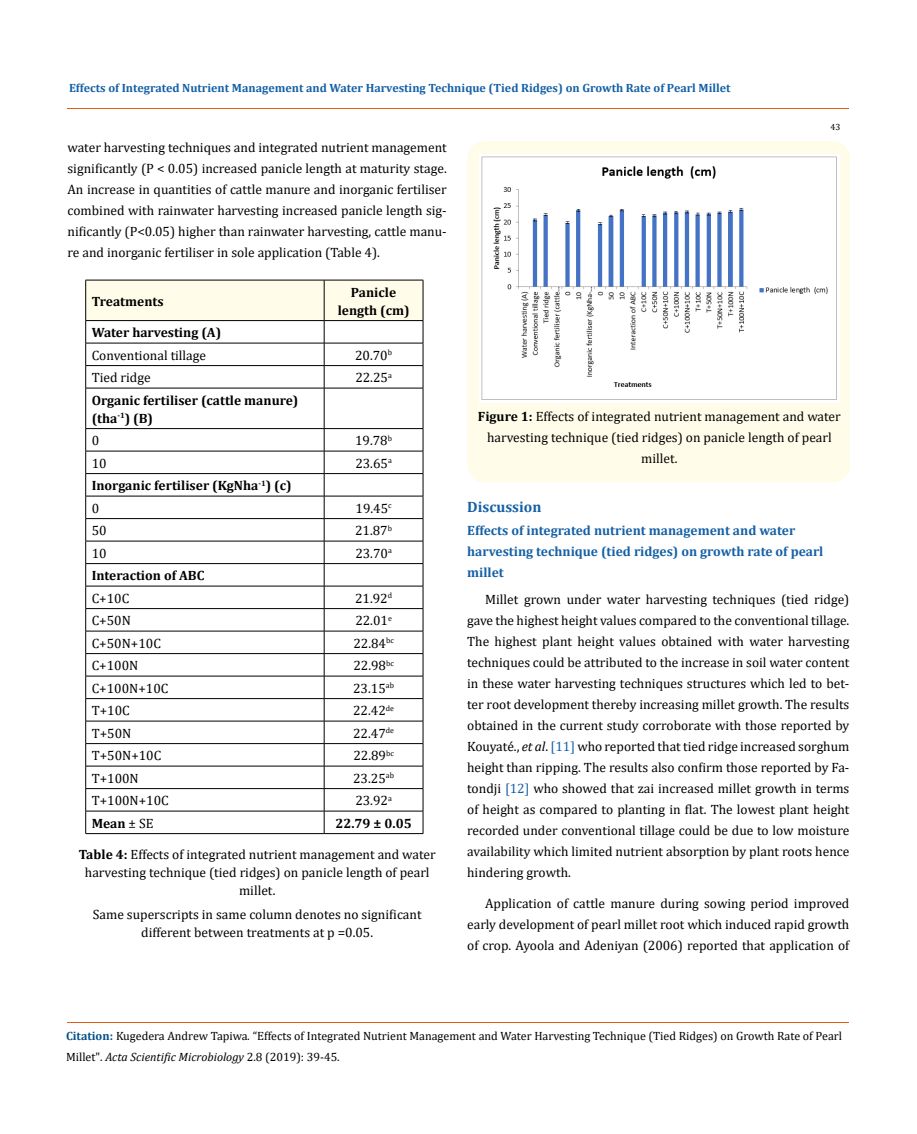
<style>
.page{position:relative;width:917px;height:1134px;background:#fff}
.page>*{position:absolute;margin:0;border:0;box-sizing:border-box;transform-origin:0 0}
.t1{font:700 15px "Cambria";color:#1560a6}
.t2{font:13.5px/21px "Cambria";color:#000;text-align:justify}
.t3{font:700 13.5px/18px "Cambria";color:#000}
.t4{font:700 13.5px/21px "Cambria";color:#1560a6}
.t5{font:12px/21px "Cambria";color:#000}
.t6{font:700 12px "Cambria";color:#1560a6}
.t7{font:9px "Cambria";color:#000}
.s1{font-weight:400}
.s2{font-weight:700}
.s3{font-style:italic}
.s4{color:#1560a6}
.s5{font-weight:700;color:#035089}
</style>
<div class="page">
<hr style="left:67px;top:109px;width:782px;height:1px;background:#e05d1a">
<svg style="left:85px;top:280px;width:339px;height:108px"></svg>
<hr style="left:85px;top:388px;width:239px;height:1px;background:#000">
<hr style="left:85px;top:388px;width:1px;height:40px;background:#000">
<hr style="left:324px;top:388px;width:99px;height:1px;background:#000">
<hr style="left:324px;top:388px;width:1px;height:40px;background:#000">
<hr style="left:423px;top:388px;width:1px;height:40px;background:#000">
<hr style="left:85px;top:428px;width:239px;height:1px;background:#000">
<hr style="left:324px;top:428px;width:99px;height:1px;background:#000">
<hr style="left:85px;top:451px;width:239px;height:1px;background:#000">
<hr style="left:324px;top:451px;width:99px;height:1px;background:#000">
<hr style="left:85px;top:473px;width:239px;height:1px;background:#000">
<hr style="left:324px;top:473px;width:99px;height:1px;background:#000">
<hr style="left:85px;top:496px;width:239px;height:1px;background:#000">
<hr style="left:324px;top:496px;width:99px;height:1px;background:#000">
<hr style="left:85px;top:518px;width:239px;height:1px;background:#000">
<hr style="left:324px;top:518px;width:99px;height:1px;background:#000">
<hr style="left:85px;top:541px;width:239px;height:1px;background:#000">
<hr style="left:324px;top:541px;width:99px;height:1px;background:#000">
<hr style="left:85px;top:563px;width:239px;height:1px;background:#000">
<hr style="left:324px;top:563px;width:99px;height:1px;background:#000">
<hr style="left:85px;top:586px;width:239px;height:1px;background:#000">
<hr style="left:324px;top:586px;width:99px;height:1px;background:#000">
<hr style="left:85px;top:608px;width:239px;height:1px;background:#000">
<hr style="left:324px;top:608px;width:99px;height:1px;background:#000">
<hr style="left:85px;top:631px;width:239px;height:1px;background:#000">
<hr style="left:324px;top:631px;width:99px;height:1px;background:#000">
<hr style="left:85px;top:653px;width:239px;height:1px;background:#000">
<hr style="left:324px;top:653px;width:99px;height:1px;background:#000">
<hr style="left:85px;top:676px;width:239px;height:1px;background:#000">
<hr style="left:324px;top:676px;width:99px;height:1px;background:#000">
<hr style="left:85px;top:698px;width:239px;height:1px;background:#000">
<hr style="left:324px;top:698px;width:99px;height:1px;background:#000">
<hr style="left:85px;top:721px;width:239px;height:1px;background:#000">
<hr style="left:324px;top:721px;width:99px;height:1px;background:#000">
<hr style="left:85px;top:743px;width:239px;height:1px;background:#000">
<hr style="left:324px;top:743px;width:99px;height:1px;background:#000">
<hr style="left:85px;top:766px;width:239px;height:1px;background:#000">
<hr style="left:324px;top:766px;width:99px;height:1px;background:#000">
<hr style="left:85px;top:788px;width:239px;height:1px;background:#000">
<hr style="left:324px;top:788px;width:99px;height:1px;background:#000">
<hr style="left:85px;top:811px;width:239px;height:1px;background:#000">
<svg style="left:85px;top:429px;width:1px;height:404px"></svg>
<hr style="left:324px;top:811px;width:99px;height:1px;background:#000">
<svg style="left:324px;top:429px;width:1px;height:404px"></svg>
<svg style="left:423px;top:429px;width:1px;height:404px"></svg>
<hr style="left:85px;top:833px;width:239px;height:1px;background:#000">
<hr style="left:324px;top:833px;width:99px;height:1px;background:#000">
<div style="left:467px;top:141px;width:382px;height:341px;background:#fffde9;border-radius:18px"></div>
<img style="left:479px;top:155px;width:360px;height:247px">
<hr style="left:67px;top:1022px;width:782px;height:1px;background:#e05d1a">
<p class="t6" style="left:69px;top:79px;width:663px">Effects of Integrated Nutrient Management and Water Harvesting Technique (Tied Ridges) on Growth Rate of Pearl Millet</p>
<p class="t7" style="left:830px;top:122px;width:11px">43</p>
<p class="t2" style="left:67px;top:136px;width:381px">water harvesting techniques and integrated nutrient management significantly (P &lt; 0.05) increased panicle length at maturity stage.<br>An increase in quantities of cattle manure and inorganic fertiliser combined with rainwater harvesting increased panicle length sig&shy;nificantly (P&lt;0.05) higher than rainwater harvesting, cattle manu&shy;re and inorganic fertiliser in sole application (Table 4).</p>
<p class="t3" style="left:92px;top:292px;width:73px">Treatments</p>
<p class="t3" style="left:337px;top:283px;width:73px;text-align:center">Panicle length (cm)</p>
<p class="t3" style="left:92px;top:323px;width:131px">Water harvesting (A)</p>
<p class="t2" style="left:92px;top:344px;width:116px">Conventional tillage</p>
<p class="t2" style="left:355px;top:344px;width:38px">20.70<sup>b</sup></p>
<p class="t2" style="left:92px;top:367px;width:60px">Tied ridge</p>
<p class="t2" style="left:355px;top:367px;width:38px">22.25<sup>a</sup></p>
<p class="t3" style="left:92px;top:391px;width:208px">Organic fertiliser (cattle manure) (tha<sup>-1</sup>) (B)</p>
<p class="t2" style="left:92px;top:430px;width:9px">0</p>
<p class="t2" style="left:355px;top:430px;width:38px">19.78<sup>b</sup></p>
<p class="t2" style="left:92px;top:452px;width:16px">10</p>
<p class="t2" style="left:355px;top:452px;width:38px">23.65<sup>a</sup></p>
<p class="t3" style="left:92px;top:474px;width:201px;line-height:22.5px">Inorganic fertiliser (KgNha<sup>-1</sup>) (c)<br><span class="s1">0</span></p>
<p class="t2" style="left:355px;top:497px;width:38px">19.45<sup>c</sup></p>
<p class="t2" style="left:92px;top:520px;width:16px">50</p>
<p class="t2" style="left:355px;top:520px;width:38px">21.87<sup>b</sup></p>
<p class="t2" style="left:92px;top:542px;width:16px">10</p>
<p class="t2" style="left:355px;top:542px;width:38px">23.70<sup>a</sup></p>
<p class="t3" style="left:92px;top:566px;width:114px">Interaction of ABC</p>
<p class="t2" style="left:92px;top:587px;width:39px">C+10C</p>
<p class="t2" style="left:355px;top:587px;width:39px">21.92<sup>d</sup></p>
<p class="t2" style="left:92px;top:610px;width:41px">C+50N</p>
<p class="t2" style="left:355px;top:610px;width:38px">22.01<sup>e</sup></p>
<p class="t2" style="left:92px;top:632px;width:71px">C+50N+10C</p>
<p class="t2" style="left:353px;top:632px;width:42px">22.84<sup>bc</sup></p>
<p class="t2" style="left:92px;top:655px;width:48px">C+100N</p>
<p class="t2" style="left:353px;top:655px;width:42px">22.98<sup>bc</sup></p>
<p class="t2" style="left:92px;top:677px;width:78px">C+100N+10C</p>
<p class="t2" style="left:353px;top:677px;width:42px">23.15<sup>ab</sup></p>
<p class="t2" style="left:92px;top:700px;width:40px">T+10C</p>
<p class="t2" style="left:353px;top:700px;width:42px">22.42<sup>de</sup></p>
<p class="t2" style="left:92px;top:722px;width:41px">T+50N</p>
<p class="t2" style="left:353px;top:722px;width:42px">22.47<sup>de</sup></p>
<p class="t2" style="left:92px;top:745px;width:71px">T+50N+10C</p>
<p class="t2" style="left:353px;top:745px;width:42px">22.89<sup>bc</sup></p>
<p class="t2" style="left:92px;top:767px;width:49px">T+100N</p>
<p class="t2" style="left:353px;top:767px;width:42px">23.25<sup>ab</sup></p>
<p class="t2" style="left:92px;top:790px;width:79px">T+100N+10C</p>
<p class="t2" style="left:355px;top:790px;width:38px">23.92<sup>a</sup></p>
<p class="t3" style="left:92px;top:814px;width:63px">Mean <span class="s1">± SE</span></p>
<p class="t3" style="left:335px;top:814px;width:78px">22.79 ± 0.05</p>
<p class="t2" style="left:79px;top:845px;width:358px;line-height:18px;text-align:center"><span class="s2">Table 4:</span> Effects of integrated nutrient management and water harvesting technique (tied ridges) on panicle length of pearl millet.</p>
<p class="t2" style="left:93px;top:905px;width:330px;line-height:18px;text-align:center">Same superscripts in same column denotes no significant different between treatments at p =0.05.</p>
<p class="t2" style="left:478px;top:406px;width:364px;text-align:center"><span class="s2">Figure 1:</span> Effects of integrated nutrient management and water harvesting technique (tied ridges) on panicle length of pearl millet.</p>
<p class="t1" style="left:467px;top:496px;width:76px">Discussion</p>
<p class="t4" style="left:467px;top:519px;width:358px">Effects of integrated nutrient management and water harvesting technique (tied ridges) on growth rate of pearl millet</p>
<p class="t2" style="left:467px;top:589px;width:384px;text-indent:18px">Millet grown under water harvesting techniques (tied ridge) gave the highest height values compared to the conventional tillage.<br>The highest plant height values obtained with water harvesting techniques could be attributed to the increase in soil water content in these water harvesting techniques structures which led to bet&shy;ter root development thereby increasing millet growth. The results obtained in the current study corroborate with those reported by Kouyaté., <span class="s3">et al</span>. <span class="s4">[11]</span> who reported that tied ridge increased sorghum height than ripping. The results also confirm those reported by Fa&shy;tondji <span class="s4">[12]</span> who showed that zai increased millet growth in terms of height as compared to planting in flat. The lowest plant height recorded under conventional tillage could be due to low moisture availability which limited nutrient absorption by plant roots hence hindering growth.</p>
<p class="t2" style="left:467px;top:892px;width:384px;text-indent:18px">Application of cattle manure during sowing period improved early development of pearl millet root which induced rapid growth of crop. Ayoola and Adeniyan (2006) reported that application of</p>
<p class="t5" style="left:66px;top:1025px;width:777px"><span class="s5">Citation:</span> Kugedera Andrew Tapiwa<span class="s3">.</span> “Effects of Integrated Nutrient Management and Water Harvesting Technique (Tied Ridges) on Growth Rate of Pearl<br>Millet". <span class="s3">Acta Scientific Microbiology</span> 2.8 (2019): 39-45.</p>
</div>
